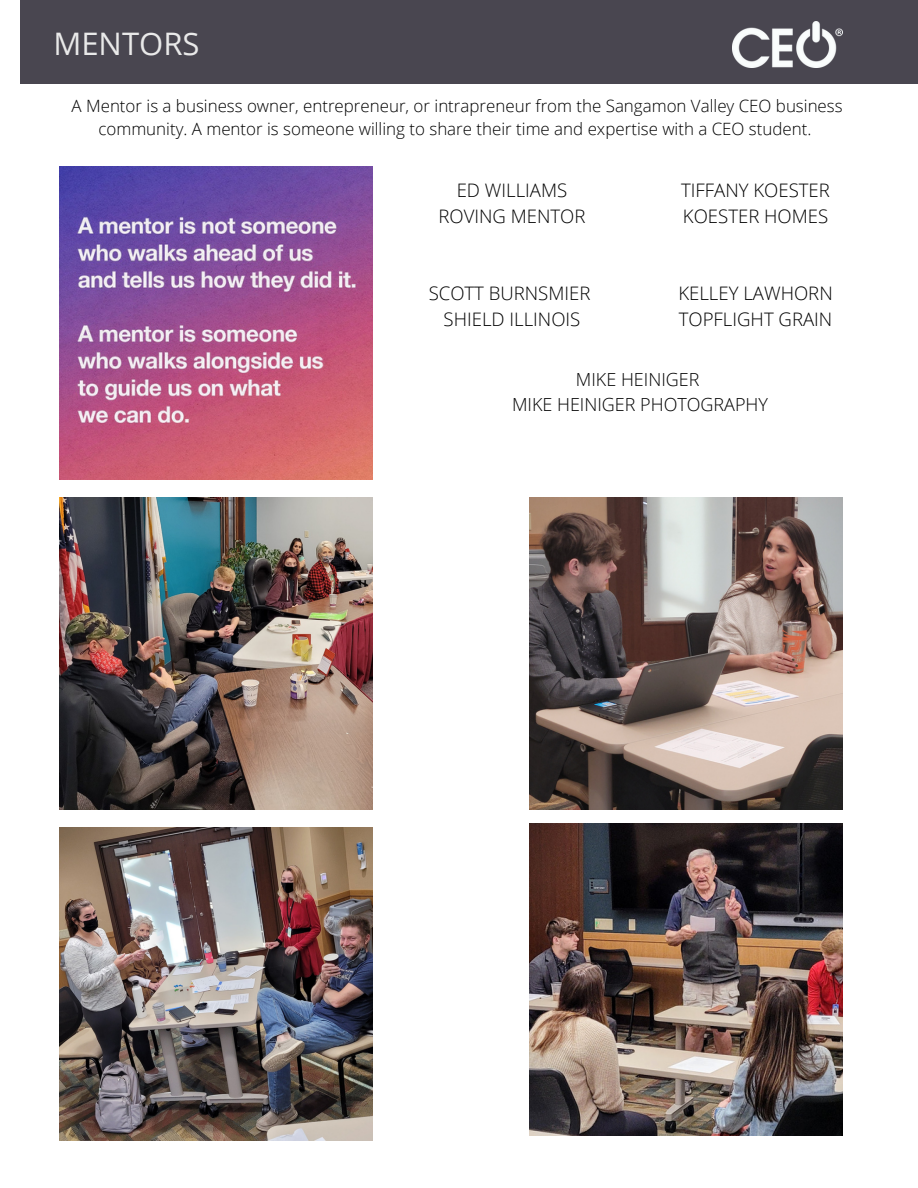
<style>
.page{position:relative;width:918px;height:1188px;background:#fff}
.page>*{position:absolute;margin:0;border:0;box-sizing:border-box;transform-origin:0 0}
.t1{font:31.05px "Open Sans";color:#e9e9e9}
.t2{font:300 18.6px "Open Sans";color:#000}
.t3{font:300 18px "Open Sans";color:#000}
.t4{font:300 16.95px/23.2px "Open Sans";color:#000;text-align:center}
</style>
<div class="page">
<div style="left:20px;top:0;width:898px;height:84px;background:#494650"></div>
<img style="left:733px;top:21px;width:109px;height:46px">
<img style="left:60px;top:497px;width:312px;height:313px">
<img style="left:530px;top:823px;width:312px;height:313px">
<img style="left:60px;top:828px;width:312px;height:313px">
<img style="left:60px;top:167px;width:312px;height:312px">
<img style="left:530px;top:497px;width:312px;height:313px">
<p class="t1" style="left:53px;top:22px;width:148px">MENTORS</p>
<p class="t4" style="left:72px;top:94px;width:773px">A Mentor is a business owner, entrepreneur, or intrapreneur from the Sangamon Valley CEO business community. A mentor is someone willing to share their time and expertise with a CEO student.</p>
<p class="t2" style="left:457px;top:177px;width:112px">ED WILLIAMS</p>
<p class="t2" style="left:439px;top:203px;width:148px">ROVING MENTOR</p>
<p class="t2" style="left:429px;top:281px;width:163px">SCOTT BURNSMIER</p>
<p class="t2" style="left:444px;top:306px;width:138px">SHIELD ILLINOIS</p>
<p class="t2" style="left:681px;top:177px;width:150px">TIFFANY KOESTER</p>
<p class="t2" style="left:683px;top:203px;width:147px">KOESTER HOMES</p>
<p class="t2" style="left:678px;top:281px;width:156px">KELLEY LAWHORN</p>
<p class="t2" style="left:679px;top:306px;width:155px">TOPFLIGHT GRAIN</p>
<p class="t3" style="left:576px;top:367px;width:125px">MIKE HEINIGER</p>
<p class="t3" style="left:512px;top:392px;width:258px">MIKE HEINIGER PHOTOGRAPHY</p>
</div>
